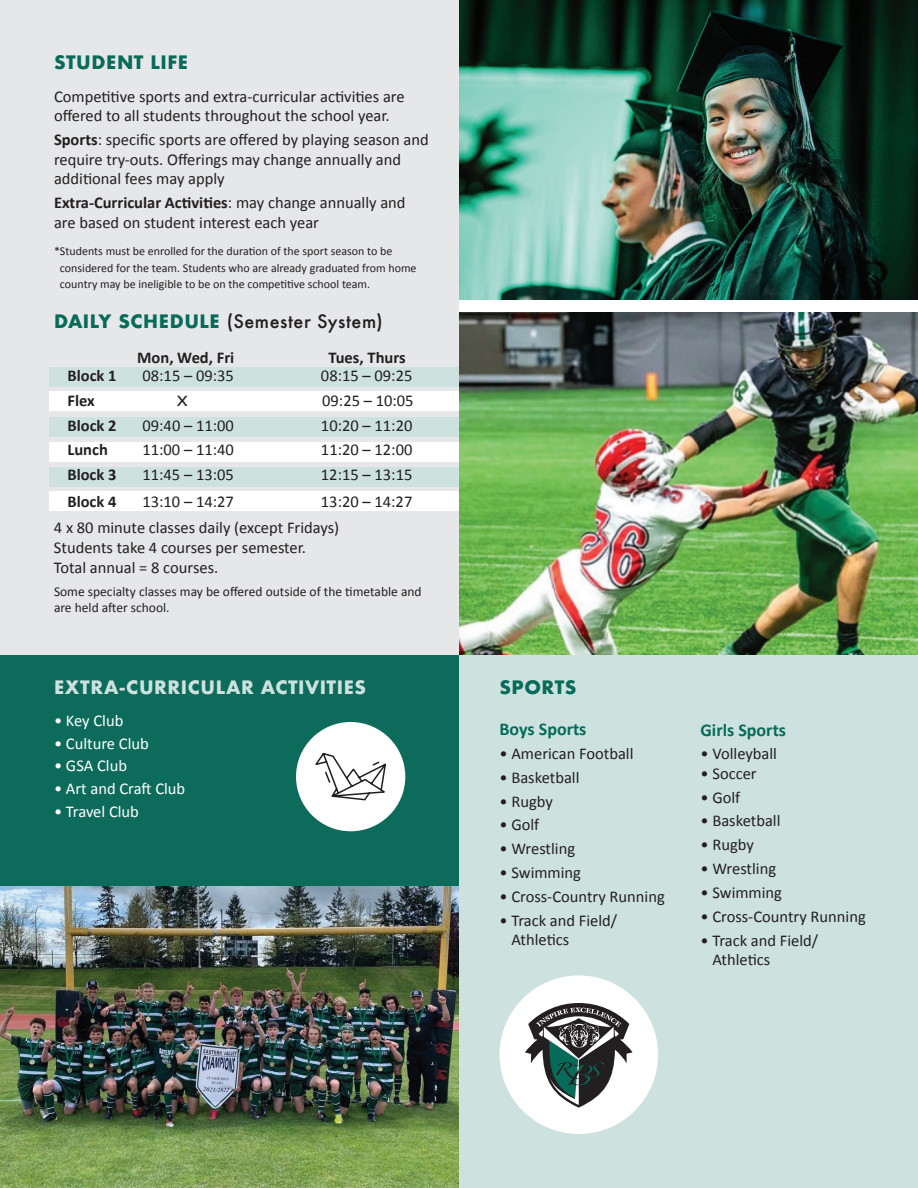
<style>
.page{position:relative;width:918px;height:1188px;background:#fff}
.page>*{position:absolute;margin:0;border:0;box-sizing:border-box;transform-origin:0 0}
.t1{font:500 18px "Futura";letter-spacing:.03em;color:#231f20}
.t2{font:700 18px "Futura";letter-spacing:.03em;color:#cde2df}
.t3{font:700 18px "Calibri";color:#066b59}
.t4{font:700 18px "Futura";letter-spacing:.03em;color:#066b59}
.t5{font:16.5px/19.5px "Calibri";color:#231f20}
.t6{font:16.5px "Calibri";color:#fff}
.t7{font:700 16.5px "Calibri";color:#231f20}
.t8{font:16.5px "Calibri";color:#231f20;scale:1.3 1}
.t9{font:13.5px/16.5px "Calibri";color:#231f20}
.t10{font:12px/16.5px "Calibri";color:#231f20}
.s1{font-weight:700}
.s2{font-weight:700;color:#066b59}
</style>
<div class="page">
<img style="left:0;top:886px;width:459px;height:302px">
<div style="left:0;top:654px;width:459px;height:232px;background:#0d6b5b"></div>
<div style="left:459px;top:654px;width:459px;height:534px;background:#cde2df"></div>
<div style="left:0;top:0;width:459px;height:654px;background:#e6e7e9"></div>
<div style="left:50px;top:367px;width:409px;height:19px;background:#cde2df"></div>
<div style="left:50px;top:391px;width:409px;height:20px;background:#fff"></div>
<div style="left:50px;top:417px;width:409px;height:19px;background:#cde2df"></div>
<div style="left:50px;top:443px;width:409px;height:19px;background:#fff"></div>
<div style="left:50px;top:467px;width:409px;height:19px;background:#cde2df"></div>
<div style="left:50px;top:491px;width:409px;height:20px;background:#fff"></div>
<div style="left:296px;top:722px;width:109px;height:109px;background:#fff;border-radius:50%"></div>
<img style="left:459px;top:312px;width:459px;height:343px">
<div style="left:499px;top:975px;width:159px;height:159px;background:#fff;border-radius:50%"></div>
<svg style="left:525px;top:1003px;width:108px;height:105px"></svg>
<img style="left:459px;top:0;width:459px;height:300px">
<svg style="left:315px;top:752px;width:71px;height:49px"></svg>
<p class="t4" style="left:54px;top:49px;width:136px">STUDENT LIFE</p>
<p class="t5" style="left:54px;top:86px;width:352px">Competitive sports and extra-curricular activities are offered to all students throughout the school year.</p>
<p class="t5" style="left:54px;top:129px;width:376px"><span class="s1">Sports</span>: specific sports are offered by playing season and require try-outs. Offerings may change annually and additional fees may apply</p>
<p class="t5" style="left:54px;top:192px;width:353px"><span class="s1">Extra-Curricular Activities</span>: may change annually and are based on student interest each year</p>
<p class="t10" style="left:60px;top:242px;width:358px;text-indent:-6px">*Students must be enrolled for the duration of the sport season to be considered for the team. Students who are already graduated from home country may be ineligible to be on the competitive school team.</p>
<p class="t1" style="left:54px;top:309px;width:330px"><span class="s2">DAILY SCHEDULE</span> (Semester System)</p>
<p class="t7" style="left:137px;top:346px;width:99px">Mon, Wed, Fri</p>
<p class="t7" style="left:328px;top:346px;width:79px">Tues, Thurs</p>
<p class="t7" style="left:68px;top:364px;width:51px">Block 1</p>
<p class="t5" style="left:142px;top:365px;width:93px">08:15 – 09:35</p>
<p class="t5" style="left:321px;top:365px;width:93px">08:15 – 09:25</p>
<p class="t7" style="left:67px;top:389px;width:29px">Flex</p>
<p class="t8" style="left:177px;top:390px;width:10px">X</p>
<p class="t5" style="left:322px;top:390px;width:93px">09:25 – 10:05</p>
<p class="t7" style="left:68px;top:413px;width:51px">Block 2</p>
<p class="t5" style="left:142px;top:415px;width:93px">09:40 – 11:00</p>
<p class="t5" style="left:321px;top:415px;width:93px">10:20 – 11:20</p>
<p class="t7" style="left:67px;top:438px;width:42px">Lunch</p>
<p class="t5" style="left:142px;top:439px;width:93px">11:00 – 11:40</p>
<p class="t5" style="left:321px;top:439px;width:93px">11:20 – 12:00</p>
<p class="t7" style="left:67px;top:463px;width:51px">Block 3</p>
<p class="t5" style="left:142px;top:464px;width:93px">11:45 – 13:05</p>
<p class="t5" style="left:321px;top:464px;width:93px">12:15 – 13:15</p>
<p class="t7" style="left:67px;top:489px;width:51px">Block 4</p>
<p class="t5" style="left:142px;top:491px;width:93px">13:10 – 14:27</p>
<p class="t5" style="left:54px;top:487px;width:360px;line-height:26.5px;text-indent:267px">13:20 – 14:27<br>4 x 80 minute classes daily (except Fridays)</p>
<p class="t5" style="left:54px;top:537px;width:254px">Students take 4 courses per semester.<br>Total annual = 8 courses.</p>
<p class="t9" style="left:54px;top:583px;width:369px">Some specialty classes may be offered outside of the timetable and are held after school.</p>
<p class="t2" style="left:54px;top:674px;width:314px">EXTRA-CURRICULAR ACTIVITIES</p>
<p class="t6" style="left:54px;top:710px;width:71px">• Key Club</p>
<p class="t6" style="left:54px;top:733px;width:96px">• Culture Club</p>
<p class="t6" style="left:54px;top:756px;width:74px">• GSA Club</p>
<p class="t6" style="left:54px;top:779px;width:133px">• Art and Craft Club</p>
<p class="t6" style="left:54px;top:801px;width:86px">• Travel Club</p>
<p class="t4" style="left:500px;top:674px;width:79px">SPORTS</p>
<p class="t3" style="left:500px;top:716px;width:89px">Boys Sports</p>
<p class="t5" style="left:500px;top:743px;width:135px">• American Football</p>
<p class="t5" style="left:500px;top:767px;width:82px">• Basketball</p>
<p class="t5" style="left:500px;top:791px;width:55px">• Rugby</p>
<p class="t5" style="left:500px;top:814px;width:41px">• Golf</p>
<p class="t5" style="left:500px;top:838px;width:77px">• Wrestling</p>
<p class="t5" style="left:500px;top:862px;width:83px">• Swimming</p>
<p class="t5" style="left:500px;top:886px;width:167px">• Cross-Country Running</p>
<p class="t5" style="left:511px;top:910px;width:107px;text-indent:-12px">• Track and Field/<br>Athletics</p>
<p class="t3" style="left:700px;top:717px;width:87px">Girls Sports</p>
<p class="t5" style="left:700px;top:743px;width:78px">• Volleyball</p>
<p class="t5" style="left:700px;top:763px;width:58px">• Soccer</p>
<p class="t5" style="left:700px;top:787px;width:41px">• Golf</p>
<p class="t5" style="left:700px;top:810px;width:82px">• Basketball</p>
<p class="t5" style="left:700px;top:834px;width:55px">• Rugby</p>
<p class="t5" style="left:700px;top:858px;width:77px">• Wrestling</p>
<p class="t5" style="left:700px;top:882px;width:83px">• Swimming</p>
<p class="t5" style="left:700px;top:906px;width:167px">• Cross-Country Running</p>
<p class="t5" style="left:712px;top:930px;width:107px;text-indent:-12px">• Track and Field/<br>Athletics</p>
</div>
